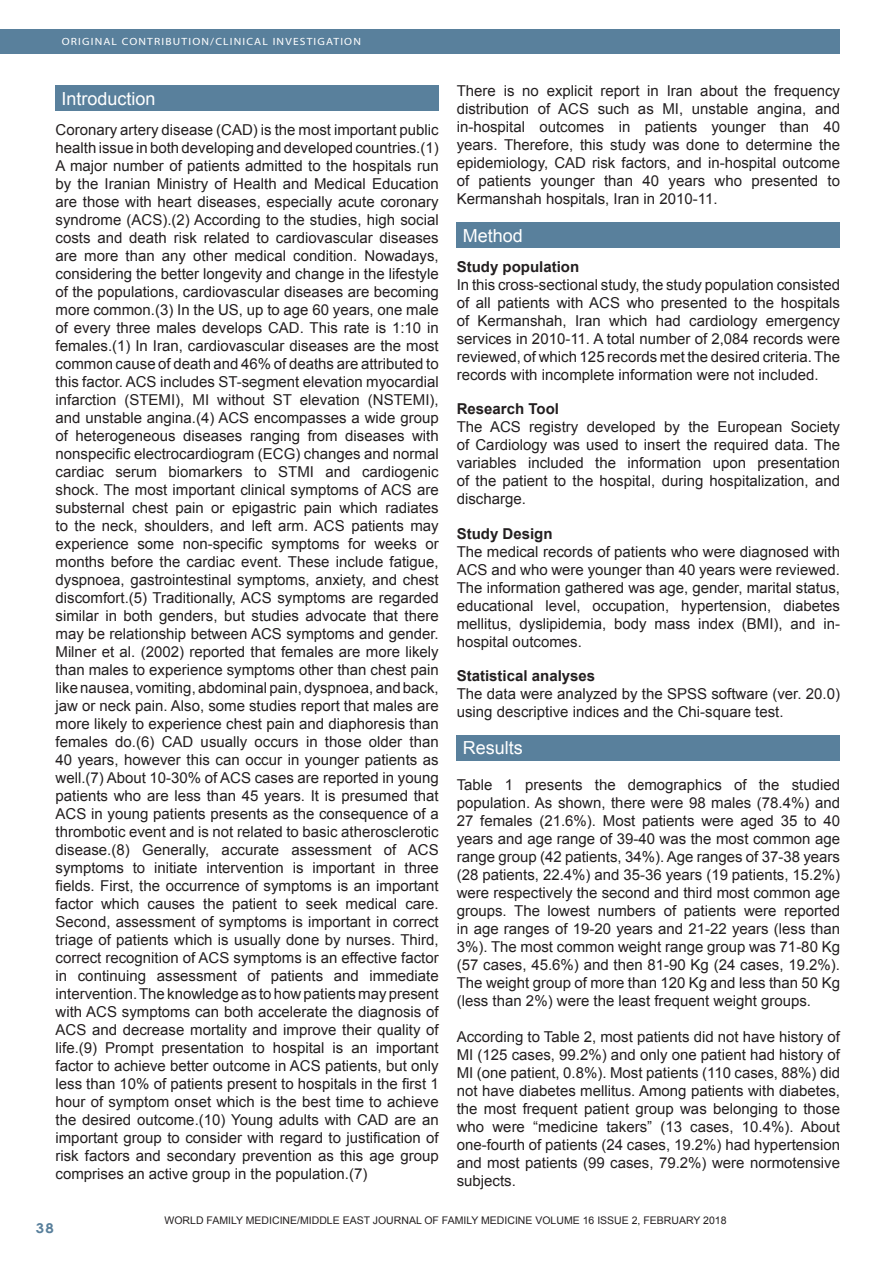
<style>
.page{position:relative;width:893px;height:1263px;background:#fff}
.page>*{position:absolute;margin:0;border:0;box-sizing:border-box;transform-origin:0 0}
.Footnote_Text{font:18px "Arial";color:#fff}
.Footnote_Text-2{font:15px/18px "Arial";color:#231f20;text-align:justify}
.Footnote_Text-3{font:700 15px "Arial";color:#231f20}
.t1{font:700 13.5px "Century Gothic";color:#59809c;scale:1.1 1}
.Footnote_Text-4{font:10.5px "Arial";color:#231f20}
.t2{font:10.5px "Myriad";letter-spacing:.1em;color:#fff;scale:1.1 1}
</style>
<div class="page">
<div style="left:0;top:30px;width:840px;height:24px;background:#59809c"></div>
<div style="left:56px;top:86px;width:383px;height:25px;background:#59809c"></div>
<div style="left:457px;top:222px;width:383px;height:26px;background:#59809c"></div>
<div style="left:457px;top:735px;width:383px;height:25px;background:#59809c"></div>
<p class="t2" style="left:62px;top:37px;width:273px">ORIGINAL CONTRIBUTION/CLINICAL INVESTIGATION</p>
<p class="Footnote_Text" style="left:62px;top:86px;width:96px">Introduction</p>
<p class="Footnote_Text-2" style="left:56px;top:120px;width:385px">Coronary artery disease (CAD) is the most important public health issue in both developing and developed countries.(1)<br>A major number of patients admitted to the hospitals run by the Iranian Ministry of Health and Medical Education are those with heart diseases, especially acute coronary syndrome (ACS).(2) According to the studies, high social costs and death risk related to cardiovascular diseases are more than any other medical condition. Nowadays, considering the better longevity and change in the lifestyle of the populations, cardiovascular diseases are becoming more common.(3) In the US, up to age 60 years, one male of every three males develops CAD. This rate is 1:10 in females.(1) In Iran, cardiovascular diseases are the most common cause of death and 46% of deaths are attributed to this factor. ACS includes ST-segment elevation myocardial infarction (STEMI), MI without ST elevation (NSTEMI), and unstable angina.(4) ACS encompasses a wide group of heterogeneous diseases ranging from diseases with nonspecific electrocardiogram (ECG) changes and normal cardiac serum biomarkers to STMI and cardiogenic shock. The most important clinical symptoms of ACS are substernal chest pain or epigastric pain which radiates to the neck, shoulders, and left arm. ACS patients may experience some non-specific symptoms for weeks or months before the cardiac event. These include fatigue, dyspnoea, gastrointestinal symptoms, anxiety, and chest discomfort.(5) Traditionally, ACS symptoms are regarded similar in both genders, but studies advocate that there may be relationship between ACS symptoms and gender.<br>Milner et al. (2002) reported that females are more likely than males to experience symptoms other than chest pain like nausea, vomiting, abdominal pain, dyspnoea, and back, jaw or neck pain. Also, some studies report that males are more likely to experience chest pain and diaphoresis than females do.(6) CAD usually occurs in those older than 40 years, however this can occur in younger patients as well.(7) About 10-30% of ACS cases are reported in young patients who are less than 45 years. It is presumed that ACS in young patients presents as the consequence of a thrombotic event and is not related to basic atherosclerotic disease.(8) Generally, accurate assessment of ACS symptoms to initiate intervention is important in three fields. First, the occurrence of symptoms is an important factor which causes the patient to seek medical care.<br>Second, assessment of symptoms is important in correct triage of patients which is usually done by nurses. Third, correct recognition of ACS symptoms is an effective factor in continuing assessment of patients and immediate intervention. The knowledge as to how patients may present with ACS symptoms can both accelerate the diagnosis of ACS and decrease mortality and improve their quality of life.(9) Prompt presentation to hospital is an important factor to achieve better outcome in ACS patients, but only less than 10% of patients present to hospitals in the first 1 hour of symptom onset which is the best time to achieve the desired outcome.(10) Young adults with CAD are an important group to consider with regard to justification of risk factors and secondary prevention as this age group comprises an active group in the population.(7)</p>
<p class="Footnote_Text-2" style="left:457px;top:82px;width:385px">There is no explicit report in Iran about the frequency distribution of ACS such as MI, unstable angina, and in-hospital outcomes in patients younger than 40 years. Therefore, this study was done to determine the epidemiology, CAD risk factors, and in-hospital outcome of patients younger than 40 years who presented to Kermanshah hospitals, Iran in 2010-11.</p>
<p class="Footnote_Text" style="left:463px;top:223px;width:62px">Method</p>
<p class="Footnote_Text-3" style="left:457px;top:256px;width:124px">Study population</p>
<p class="Footnote_Text-2" style="left:457px;top:275px;width:385px">In this cross-sectional study, the study population consisted of all patients with ACS who presented to the hospitals of Kermanshah, Iran which had cardiology emergency services in 2010-11. A total number of 2,084 records were reviewed, of which 125 records met the desired criteria. The records with incomplete information were not included.</p>
<p class="Footnote_Text-3" style="left:457px;top:399px;width:104px">Research Tool</p>
<p class="Footnote_Text-2" style="left:457px;top:418px;width:385px">The ACS registry developed by the European Society of Cardiology was used to insert the required data. The variables included the information upon presentation of the patient to the hospital, during hospitalization, and discharge.</p>
<p class="Footnote_Text-3" style="left:457px;top:523px;width:97px">Study Design</p>
<p class="Footnote_Text-2" style="left:457px;top:542px;width:385px">The medical records of patients who were diagnosed with ACS and who were younger than 40 years were reviewed.<br>The information gathered was age, gender, marital status, educational level, occupation, hypertension, diabetes mellitus, dyslipidemia, body mass index (BMI), and in&shy;hospital outcomes.</p>
<p class="Footnote_Text-3" style="left:457px;top:666px;width:140px">Statistical analyses</p>
<p class="Footnote_Text-2" style="left:457px;top:685px;width:385px">The data were analyzed by the SPSS software (ver. 20.0) using descriptive indices and the Chi-square test.</p>
<p class="Footnote_Text" style="left:463px;top:736px;width:62px">Results</p>
<p class="Footnote_Text-2" style="left:457px;top:776px;width:385px">Table 1 presents the demographics of the studied population. As shown, there were 98 males (78.4%) and 27 females (21.6%). Most patients were aged 35 to 40 years and age range of 39-40 was the most common age range group (42 patients, 34%). Age ranges of 37-38 years (28 patients, 22.4%) and 35-36 years (19 patients, 15.2%) were respectively the second and third most common age groups. The lowest numbers of patients were reported in age ranges of 19-20 years and 21-22 years (less than 3%). The most common weight range group was 71-80 Kg (57 cases, 45.6%) and then 81-90 Kg (24 cases, 19.2%).<br>The weight group of more than 120 Kg and less than 50 Kg (less than 2%) were the least frequent weight groups.</p>
<p class="Footnote_Text-2" style="left:457px;top:1028px;width:385px">According to Table 2, most patients did not have history of MI (125 cases, 99.2%) and only one patient had history of MI (one patient, 0.8%). Most patients (110 cases, 88%) did not have diabetes mellitus. Among patients with diabetes, the most frequent patient group was belonging to those who were “medicine takers” (13 cases, 10.4%). About one-fourth of patients (24 cases, 19.2%) had hypertension and most patients (99 cases, 79.2%) were normotensive subjects.</p>
<p class="t1" style="left:36px;top:1217px;width:18px">38</p>
<p class="Footnote_Text-4" style="left:162px;top:1214px;width:569px">WORLD FAMILY MEDICINE/MIDDLE EAST JOURNAL OF FAMILY MEDICINE VOLUME 15 ISSUE10 DECEMBER 2017</p>
<p class="Footnote_Text-4" style="left:165px;top:1214px;width:563px">WORLD FAMILY MEDICINE/MIDDLE EAST JOURNAL OF FAMILY MEDICINE VOLUME 16 ISSUE 2, FEBRUARY 2018</p>
</div>
